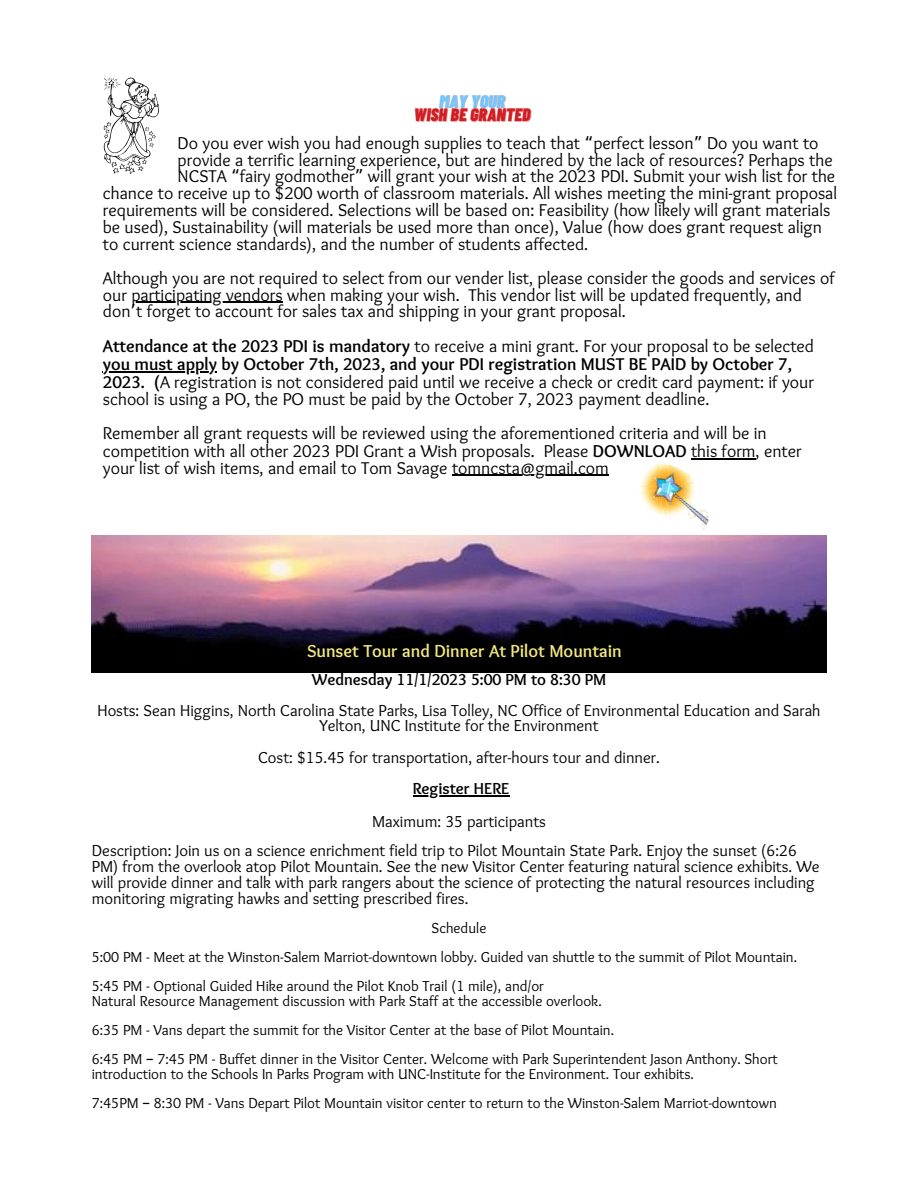
<style>
.page{position:relative;width:918px;height:1188px;background:#fff}
.page>*{position:absolute;margin:0;border:0;box-sizing:border-box;transform-origin:0 0}
.t1{font:700 18px "Sukar";color:#f3e780}
.t2{font:italic 900 18px "Barlow Condensed";color:#d11e25}
.t3{font:italic 900 18px "Barlow Condensed";color:#75c7fb}
.t4{font:17.7px/17.7px "Sukar";color:#000}
.t5{font:16.5px/15.8px "Sukar";color:#000}
.t6{font:700 16.5px "Sukar";color:#000}
.t7{font:15px/29.2px "Sukar";color:#000}
.s1{font-family:"Noto Sans Gurmukhi"}
.s2{font-weight:700}
</style>
<div class="page">
<img style="left:92px;top:535px;width:734px;height:138px">
<hr style="left:131px;top:302px;width:152px;height:1px;background:#000">
<hr style="left:103px;top:371px;width:114px;height:2px;background:#000">
<hr style="left:691px;top:458px;width:65px;height:1px;background:#000">
<hr style="left:452px;top:475px;width:143px;height:1px;background:#000">
<svg style="left:595px;top:475px;width:14px;height:1px"></svg>
<svg style="left:103px;top:77px;width:56px;height:97px"></svg>
<img style="left:640px;top:459px;width:83px;height:71px">
<hr style="left:413px;top:796px;width:96px;height:1px;background:#000">
<p class="t3" style="left:439px;top:90px;width:67px">MAY YOUR</p>
<p class="t2" style="left:414px;top:103px;width:118px">WISH BE GRANTED</p>
<p class="t4" style="left:178px;top:135px;width:642px">Do you ever wish you had enough supplies to teach that <span class="s1">“</span>perfect lesson<span class="s1">”</span> Do you want to</p>
<p class="t4" style="left:178px;top:152px;width:657px">provide a terrific learning experience, but are hindered by the lack of resources? Perhaps the</p>
<p class="t4" style="left:178px;top:169px;width:659px">NCSTA <span class="s1">“</span>fairy godmother<span class="s1">”</span> will grant your wish at the 2023 PDI. Submit your wish list for the</p>
<p class="t4" style="left:103px;top:186px;width:736px">chance to receive up to $200 worth of classroom materials. All wishes meeting the mini-grant proposal</p>
<p class="t4" style="left:103px;top:203px;width:729px">requirements will be considered. Selections will be based on: Feasibility (how likely will grant materials</p>
<p class="t4" style="left:103px;top:219px;width:721px">be used), Sustainability (will materials be used more than once), Value (how does grant request align</p>
<p class="t4" style="left:103px;top:236px;width:487px">to current science standards), and the number of students affected.</p>
<p class="t4" style="left:103px;top:271px;width:733px;line-height:16.8px">Although you are not required to select from our vender list, please consider the goods and services of our participating vendors when making your wish. This vendor list will be updated frequently, and don<span class="s1">’</span>t forget to account for sales tax and shipping in your grant proposal.</p>
<p class="t4" style="left:103px;top:339px;width:713px"><span class="s2">Attendance at the 2023 PDI is mandatory</span> to receive a mini grant. For your proposal to be selected <span class="s2">you must apply by October 7th, 2023, and your PDI registration MUST BE PAID by October 7, 2023. (</span>A registration is not considered paid until we receive a check or credit card payment: if your school is using a PO, the PO must be paid by the October 7, 2023 payment deadline.</p>
<p class="t4" style="left:103px;top:426px;width:700px">Remember all grant requests will be reviewed using the aforementioned criteria and will be in competition with all other 2023 PDI Grant a Wish proposals. Please <span class="s2">DOWNLOAD</span> this form, enter your list of wish items, and email to Tom Savage tomncsta@gmail.com</p>
<p class="t1" style="left:307px;top:641px;width:316px">Sunset Tour and Dinner At Pilot Mountain</p>
<p class="t6" style="left:312px;top:670px;width:296px">Wednesday 11/1/2023 5:00 PM to 8:30 PM</p>
<p class="t5" style="left:97px;top:703px;width:725px;text-align:center">Hosts: Sean Higgins, North Carolina State Parks, Lisa Tolley, NC Office of Environmental Education and Sarah<br>Yelton, UNC Institute for the Environment</p>
<p class="t5" style="left:258px;top:751px;width:403px">Cost: $15.45 for transportation, after-hours tour and dinner.</p>
<p class="t6" style="left:413px;top:779px;width:98px">Register HERE</p>
<p class="t5" style="left:92px;top:808px;width:707px;line-height:29.2px;text-indent:280px">Maximum: 35 participants<br>Description: Join us on a science enrichment field trip to Pilot Mountain State Park. Enjoy the sunset (6:26</p>
<p class="t5" style="left:92px;top:860px;width:729px">PM) from the overlook atop Pilot Mountain. See the new Visitor Center featuring natural science exhibits. We will provide dinner and talk with park rangers about the science of protecting the natural resources including monitoring migrating hawks and setting prescribed fires.</p>
<p class="t7" style="left:92px;top:914px;width:707px;text-indent:340px">Schedule<br>5:00 PM - Meet at the Winston-Salem Marriot-downtown lobby. Guided van shuttle to the summit of Pilot Mountain.<br>5:45 PM - Optional Guided Hike around the Pilot Knob Trail (1 mile), and/or</p>
<p class="t7" style="left:92px;top:987px;width:687px">Natural Resource Management discussion with Park Staff at the accessible overlook.<br>6:35 PM - Vans depart the summit for the Visitor Center at the base of Pilot Mountain.<br>6:45 PM <span class="s1">–</span> 7:45 PM - Buffet dinner in the Visitor Center. Welcome with Park Superintendent Jason Anthony. Short</p>
<p class="t7" style="left:92px;top:1060px;width:687px">introduction to the Schools In Parks Program with UNC-Institute for the Environment. Tour exhibits.<br>7:45PM <span class="s1">–</span> 8:30 PM - Vans Depart Pilot Mountain visitor center to return to the Winston-Salem Marriot-downtown</p>
</div>
